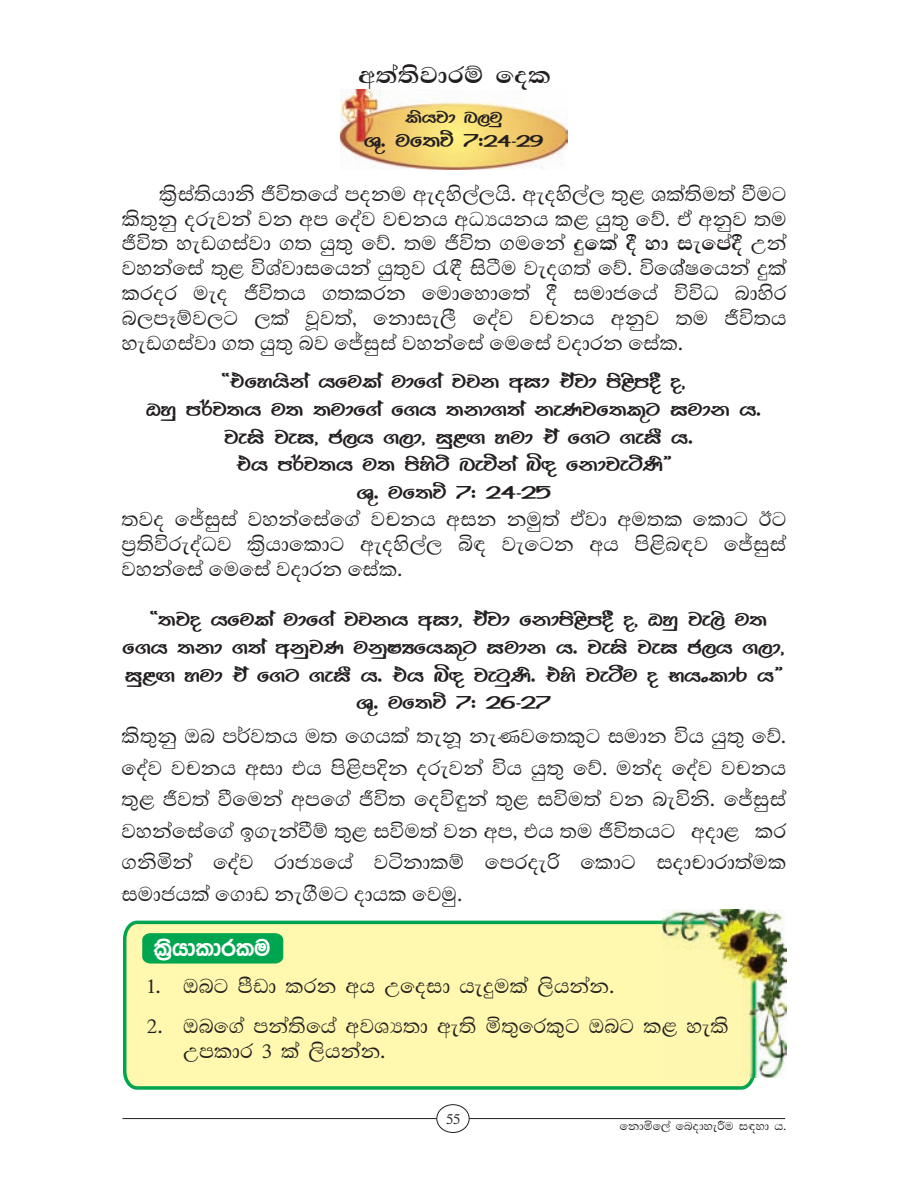
<style>
.page{position:relative;width:908px;height:1196px;background:#fff}
.page>*{position:absolute;margin:0;border:0;box-sizing:border-box;transform-origin:0 0}
.t1{font:700 28px "FM Ababld";color:#231f20;scale:1.1 1}
.t2{font:25.55px "FM Ganganeex";color:#fff;scale:.94 1}
.t3{font:24.5px/24.8px "FM Abhayax";color:#231f20;text-align:justify}
.t4{font:24.5px/27.7px "SARAWIPULA";color:#231f20;text-align:center}
.t5{font:21px "SARAWIPULA";color:#231f20}
.t6{font:17.5px "FM Abhayax";color:#231f20}
.t7{font:14px "FM Abhayax";color:#231f20}
.s1{font-size:22.75px}
.s2{font-family:"FM Ababld";font-weight:700}
</style>
<div class="page">
<hr style="left:123px;top:1118px;width:662px;height:1px;background:#231f20">
<div style="left:436px;top:1104px;width:33px;height:28px;background:#fff;border:1px solid #231f20;border-radius:50%"></div>
<img style="left:341px;top:90px;width:226px;height:80px">
<div style="left:123px;top:920px;width:634px;height:170px;background:#fff8ae"></div>
<div style="left:142px;top:933px;width:141px;height:30px;background:#00a54f"></div>
<img style="left:662px;top:909px;width:124px;height:168px">
<p class="t1" style="left:358px;top:62px;width:177px">w;a;sjdrï fol</p>
<p class="t5" style="left:405px;top:106px;width:112px">lshjd n,uq</p>
<p class="t4" style="left:364px;top:126px;width:181px">Y=' uf;õ 7(<span class="s1">24-29</span></p>
<p class="t3" style="left:122px;top:182px;width:667px;text-indent:37px">l%sia;shdksÔú;fha moku weoys,a,hs' weoys,a, ;=&lt; Yla;su;a ùug ls;=kqorejka jk wm foaj jpkh wOHhkh l&lt; hq;= fõ' ta wkqj ;u Ôú; yev.iajd .; hq;= fõ' ;u Ôú; .ufka <span class="s2">ÿfla § yd iefma§</span> Wka jykafia ;=&lt; úYajdifhka hq;=j /£ isàu jeo.;a fõ' úfYaIfhka ÿla lror ueo Ôú;h .;lrk fudfydf;a § iudcfha úúO ndysr n,mEïj,g ,la jQj;a" fkdie,S foaj jpkh wkqj ;u Ôú;h yev.iajd .; hq;= nj fÊiqia jykafia fufia jodrk fial'</p>
<p class="t4" style="left:147px;top:367px;width:616px">—tfyhska hfula udf.a jpk wid tajd ms&lt;sm§ o"<br>Tyqm¾j;h u; ;udf.a f.h ;kd.;a keKjf;l=g iudk h' jeisjei" c,h .,d" iq&lt;Õ yud ta f.g .eiSh'<br>th m¾j;h u; msysá neúka ì| fkdjeáKs˜<br>Y=' uf;õ 7( 24-25</p>
<p class="t3" style="left:122px;top:507px;width:666px">;jo fÊiqia jykafiaf.a jpkh wik kuq;a tajd wu;l fldg Bg m%;súreoaOj l%shdfldg weoys,a, ì| jefgk wh ms&lt;sn|j fÊiqia jykafia fufia jodrk fial'</p>
<p class="t4" style="left:123px;top:605px;width:663px">—;jo hfula udf.a jpkh wid" tajd fkdms&lt;sm§ o" Tyqje,su; f.h ;kd .;a wkqjK ukqIHfhl=g iudk h' jeisjei c,h .,d" iq&lt;Õ yud ta f.g .eiSh' th ì| jegqKs' tysjeàu o Nhxldr h˜ Y=' uf;õ 7( 26-27</p>
<p class="t3" style="left:122px;top:721px;width:666px;line-height:31.5px">ls;=kqTn m¾j;h u; f.hla ;ekQkeKjf;l=g iudk úh hq;= fõ' foaj jpkh wid th ms&lt;smÈk orejka úh hq;= fõ' ukao foaj jpkh ;=&lt; Ôj;a ùfuka wmf.a Ôú; foú÷ka ;=&lt; iúu;a jk neúks' fÊiqia jykafiaf.a b.ekaùï ;=&lt; iúu;a jk wm" th ;u Ôú;hg wod&lt; lr .ksñka foaj rdcHfha jákdlï fmroeß fldg iodpdrd;aul iudchla f.dv ke.Sug odhl fjuq'</p>
<p class="t2" style="left:154px;top:934px;width:126px">L%SHDLDRLU</p>
<p class="t3" style="left:147px;top:966px;width:597px;line-height:39.9px">1' Tng mSvd lrk wh Wfoid heÿula ,shkak'<br>2' Tnf.a mka;sfha wjYH;d we;sñ;=frl=g Tng l&lt; yels</p>
<p class="t3" style="left:183px;top:1039px;width:204px">Wmldr 3 la ,shkak'</p>
<p class="t6" style="left:446px;top:1110px;width:16px">55</p>
<p class="t7" style="left:620px;top:1119px;width:168px">fkdñf,a fnodyeÍu i|yd h'</p>
</div>
